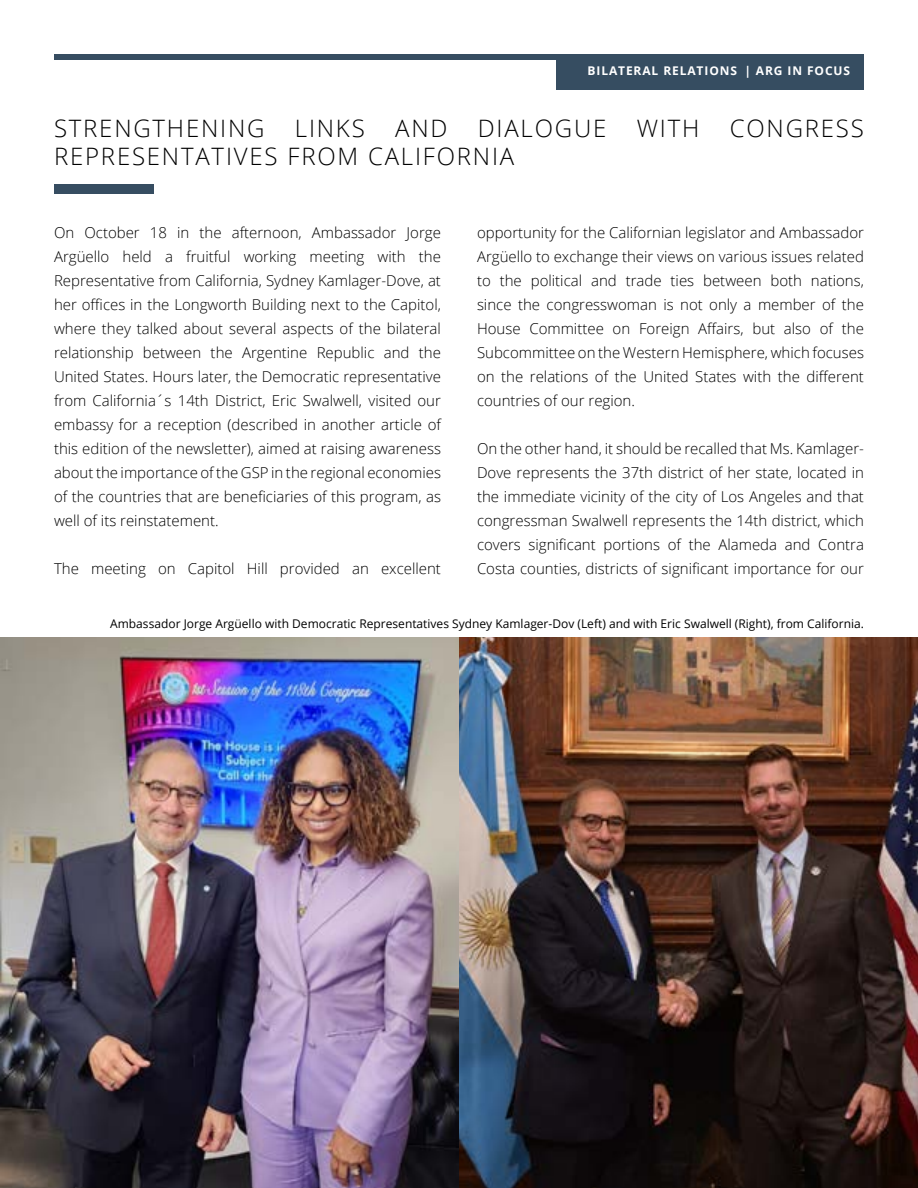
<style>
.page{position:relative;width:918px;height:1188px;background:#fff}
.page>*{position:absolute;margin:0;border:0;box-sizing:border-box;transform-origin:0 0}
.t1{font:300 24px "Open Sans";letter-spacing:.075em;color:#000}
.t2{font:300 15px/24px "Open Sans";color:#000;text-align:justify}
.t3{font:12px "Open Sans";color:#000}
.t4{font:700 12px "Open Sans";letter-spacing:.075em;color:#fff}
</style>
<div class="page">
<div style="left:54px;top:54px;width:810px;height:5px;background:#364d61"></div>
<div style="left:556px;top:54px;width:308px;height:36px;background:#364d61"></div>
<div style="left:54px;top:185px;width:100px;height:9px;background:#364d61"></div>
<img style="left:0;top:637px;width:918px;height:551px">
<p class="t4" style="left:587px;top:62px;width:126px">BI LATERAL RELATIONS</p>
<p class="t4" style="left:744px;top:62px;width:107px">| ARG IN FOCUS</p>
<h1 class="t1" style="left:54px;top:111px;width:212px">STRENGTHENING</h1>
<h1 class="t1" style="left:295px;top:111px;width:71px">LINKS</h1>
<h1 class="t1" style="left:395px;top:111px;width:54px">AND</h1>
<h1 class="t1" style="left:478px;top:111px;width:130px">DIALOGUE</h1>
<h1 class="t1" style="left:637px;top:111px;width:64px">WITH</h1>
<h1 class="t1" style="left:730px;top:111px;width:136px">CONGRESS</h1>
<h1 class="t1" style="left:54px;top:140px;width:462px">REPRESENTATIVES FROM CALIFORNIA</h1>
<p class="t2" style="left:54px;top:220px;width:389px">On October 18 in the afternoon, Ambassador Jorge Argüello held a fruitful working meeting with the Representative from California, Sydney Kamlager-Dove, at her offices in the Longworth Building next to the Capitol, where they talked about several aspects of the bilateral relationship between the Argentine Republic and the United States. Hours later, the Democratic representative from California´s 14th District, Eric Swalwell, visited our embassy for a reception (described in another article of this edition of the newsletter), aimed at raising awareness about the importance of the GSP in the regional economies of the countries that are beneficiaries of this program, as well of its reinstatement.</p>
<p class="t2" style="left:54px;top:556px;width:389px">The meeting on Capitol Hill provided an excellent</p>
<p class="t2" style="left:477px;top:220px;width:389px">opportunity for the Californian legislator and Ambassador Argüello to exchange their views on various issues related to the political and trade ties between both nations, since the congresswoman is not only a member of the House Committee on Foreign Affairs, but also of the Subcommittee on the Western Hemisphere, which focuses on the relations of the United States with the different countries of our region.</p>
<p class="t2" style="left:477px;top:436px;width:389px">On the other hand, it should be recalled that Ms. Kamlager-Dove represents the 37th district of her state, located in the immediate vicinity of the city of Los Angeles and that congressman Swalwell represents the 14th district, which covers significant portions of the Alameda and Contra Costa counties, districts of significant importance for our</p>
<p class="t3" style="left:110px;top:616px;width:755px">Ambassador Jorge Argüello with Democratic Representatives Sydney Kamlager-Dov (Left) and with Eric Swalwell (Right), from California.</p>
</div>
